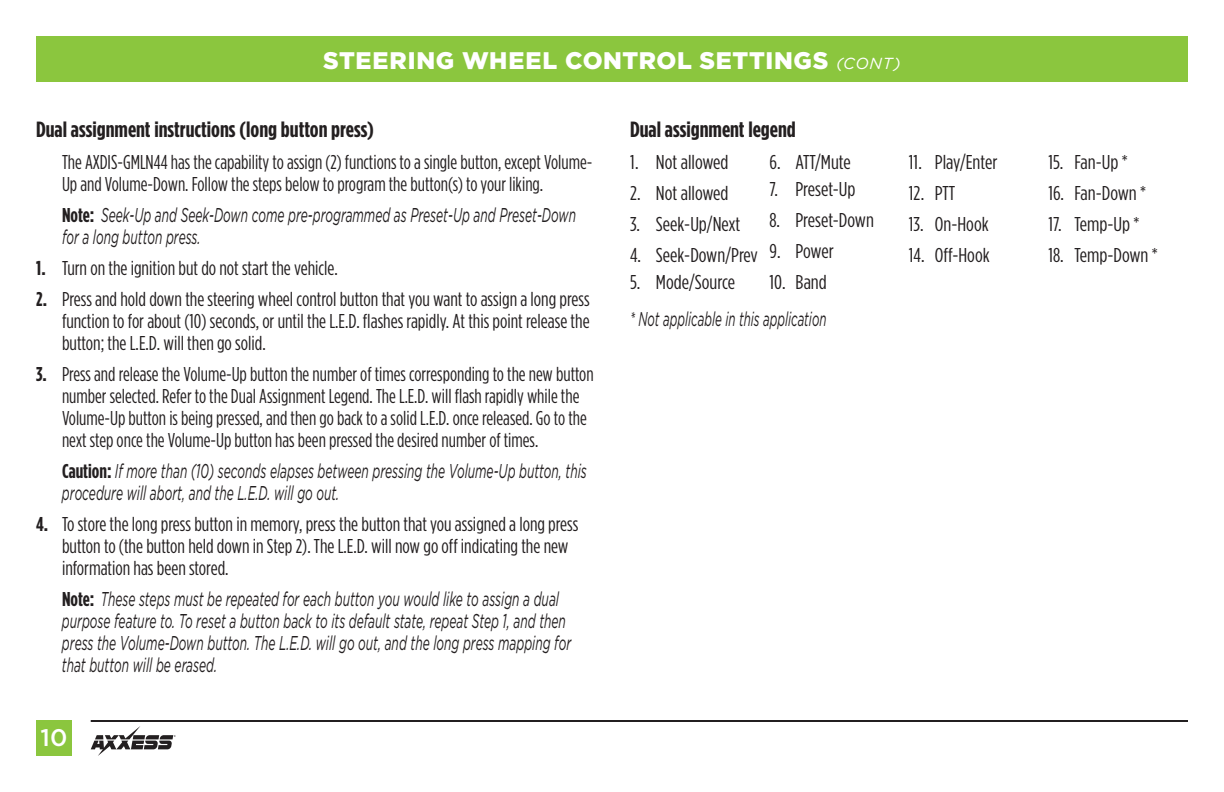
<style>
.page{position:relative;width:1224px;height:792px;background:#fff}
.page>*{position:absolute;margin:0;border:0;box-sizing:border-box;transform-origin:0 0}
.t1{font:900 24px "Gotham";letter-spacing:.03em;color:#fff}
.t2{font:500 24px "Gotham";color:#fff}
.t3{font:700 22px "Gotham Condensed";color:#231f20;scale:1.06 1}
.t4{font:20px/22px "Gotham Condensed";color:#231f20}
.t5{font:italic 20px/22px "Gotham";color:#231f20;scale:.6 1}
.t6{font:20px "Gotham Condensed";color:#231f20;scale:1.05 1}
.t7{font:italic 20px "Gotham";color:#231f20;scale:.58 1}
.s1{font-weight:400;font-style:italic;font-size:16px}
.s2{font-family:"Gotham Condensed";font-weight:700;font-style:normal}
.s3{font-weight:700}
</style>
<div class="page">
<div style="left:36px;top:36px;width:1152px;height:45px;background:#8bc63e"></div>
<div style="left:36px;top:720px;width:36px;height:36px;background:#8bc63e"></div>
<hr style="left:91px;top:720px;width:1097px;height:2px;background:#231f20">
<svg style="left:91px;top:726px;width:85px;height:30px"></svg>
<p class="t1" style="left:323px;top:46px;width:579px">STEERING WHEEL CONTROL SETTINGS <span class="s1">(CONT)</span></p>
<p class="t3" style="left:36px;top:116px;width:320px">Dual assignment instructions (long button press)</p>
<p class="t4" style="left:62px;top:151px;width:532px">The AXDIS-GMLN44 has the capability to assign (2) functions to a single button, except Volume-<br>Up and Volume-Down. Follow the steps below to program the button(s) to your liking.</p>
<p class="t5" style="left:62px;top:204px;width:858px"><span class="s2">Note:</span> Seek-Up and Seek-Down come pre-programmed as Preset-Up and Preset-Down for a long button press.</p>
<p class="t4" style="left:36px;top:257px;width:303px"><span class="s3">1.</span> Turn on the ignition but do not start the vehicle.</p>
<p class="t4" style="left:62px;top:288px;width:529px;text-align:justify;text-indent:-26px"><span class="s3">2.</span> Press and hold down the steering wheel control button that you want to assign a long press function to for about (10) seconds, or until the L.E.D. flashes rapidly. At this point release the button; the L.E.D. will then go solid.</p>
<p class="t4" style="left:62px;top:363px;width:533px;text-indent:-26px"><span class="s3">3.</span> Press and release the Volume-Up button the number of times corresponding to the new button number selected. Refer to the Dual Assignment Legend. The L.E.D. will flash rapidly while the Volume-Up button is being pressed, and then go back to a solid L.E.D. once released. Go to the next step once the Volume-Up button has been pressed the desired number of times.</p>
<p class="t5" style="left:62px;top:460px;width:876px"><span class="s2">Caution:</span> If more than (10) seconds elapses between pressing the Volume-Up button, this procedure will abort, and the L.E.D. will go out.</p>
<p class="t4" style="left:62px;top:513px;width:518px;text-indent:-26px"><span class="s3">4.</span> To store the long press button in memory, press the button that you assigned a long press button to (the button held down in Step 2). The L.E.D. will now go off indicating the new information has been stored.</p>
<p class="t5" style="left:62px;top:588px;width:850px"><span class="s2">Note:</span> These steps must be repeated for each button you would like to assign a dual purpose feature to. To reset a button back to its default state, repeat Step 1, and then press the Volume-Down button. The L.E.D. will go out, and the long press mapping for that button will be erased.</p>
<p class="t3" style="left:630px;top:116px;width:158px">Dual assignment legend</p>
<p class="t6" style="left:630px;top:151px;width:95px">1. Not allowed</p>
<p class="t6" style="left:630px;top:182px;width:95px">2. Not allowed</p>
<p class="t6" style="left:630px;top:213px;width:107px">3. Seek-Up/Next</p>
<p class="t6" style="left:630px;top:244px;width:123px">4. Seek-Down/Prev</p>
<p class="t6" style="left:630px;top:272px;width:102px">5. Mode/Source</p>
<p class="t6" style="left:769px;top:151px;width:79px">6. ATT/Mute</p>
<p class="t6" style="left:769px;top:179px;width:83px">7. Preset-Up</p>
<p class="t6" style="left:769px;top:210px;width:101px">8. Preset-Down</p>
<p class="t6" style="left:769px;top:241px;width:63px">9. Power</p>
<p class="t6" style="left:769px;top:272px;width:56px">10. Band</p>
<p class="t7" style="left:630px;top:307px;width:340px">* Not applicable in this application</p>
<p class="t6" style="left:909px;top:151px;width:86px">11. Play/Enter</p>
<p class="t6" style="left:909px;top:182px;width:46px">12. PTT</p>
<p class="t6" style="left:909px;top:213px;width:78px">13. On-Hook</p>
<p class="t6" style="left:909px;top:244px;width:78px">14. Off-Hook</p>
<p class="t2" style="left:40px;top:724px;width:29px">10</p>
<p class="t6" style="left:1048px;top:151px;width:77px">15. Fan-Up *</p>
<p class="t6" style="left:1048px;top:182px;width:94px">16. Fan-Down *</p>
<p class="t6" style="left:1048px;top:213px;width:88px">17. Temp-Up *</p>
<p class="t6" style="left:1048px;top:244px;width:106px">18. Temp-Down *</p>
</div>
